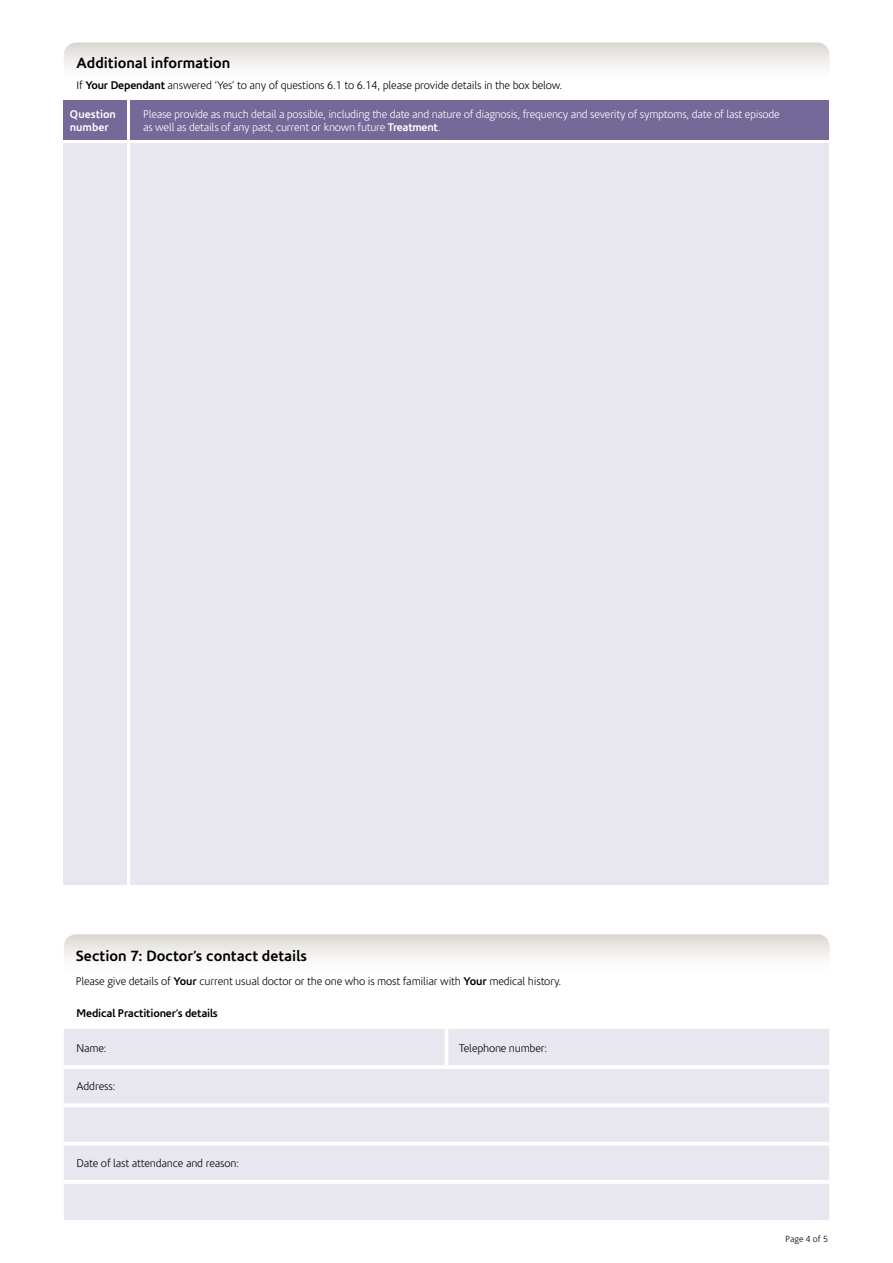
<style>
.page{position:relative;width:893px;height:1263px;background:#fff}
.page>*{position:absolute;margin:0;border:0;box-sizing:border-box;transform-origin:0 0}
.t1{font:700 15px "Corisande";color:#000}
.t2{font:300 11.25px "Corisande";letter-spacing:-.015em;color:#000}
.t3{font:300 11.25px/13.5px "Corisande";letter-spacing:-.02em;color:#fff}
.t4{font:700 11.25px "Corisande";letter-spacing:-.015em;color:#000}
.t5{font:700 11.25px/13.5px "Corisande";color:#fff}
.t6{font:300 9px "Corisande";color:#000}
.s1{font-weight:700}
</style>
<div class="page">
<div style="left:64px;top:43px;width:766px;height:42px;background:linear-gradient(to bottom,#e0dbd6,#fff);border-radius:13px"></div>
<div style="left:64px;top:100px;width:63px;height:40px;background:#756999"></div>
<div style="left:64px;top:143px;width:63px;height:741px;background:#e8e6ef"></div>
<div style="left:131px;top:143px;width:698px;height:741px;background:#e8e6ef"></div>
<div style="left:131px;top:100px;width:698px;height:40px;background:#756999"></div>
<div style="left:64px;top:934px;width:766px;height:43px;background:linear-gradient(to bottom,#dedad5,#fff);border-radius:13px"></div>
<div style="left:64px;top:1029px;width:765px;height:191px;background:#e8e6ef"></div>
<hr style="left:64px;top:1065px;width:765px;height:4px;background:#fff">
<hr style="left:64px;top:1103px;width:765px;height:4px;background:#fff">
<hr style="left:64px;top:1142px;width:765px;height:3px;background:#fff">
<hr style="left:64px;top:1180px;width:765px;height:4px;background:#fff">
<hr style="left:445px;top:1029px;width:3px;height:36px;background:#fff">
<h1 class="t1" style="left:77px;top:54px;width:155px">Additional information</h1>
<p class="t2" style="left:77px;top:79px;width:487px">If <span class="s1">Your Dependant</span> answered ‘Yes’ to any of questions 6.1 to 6.14, please provide details in the box below.</p>
<p class="t5" style="left:70px;top:107px;width:48px">Question number</p>
<p class="t3" style="left:143px;top:107px;width:638px">Please provide as much detail a possible, including the date and nature of diagnosis, frequency and severity of symptoms, date of last episode as well as details of any past, current or known future <span class="s1">Treatment</span>.</p>
<h1 class="t1" style="left:76px;top:948px;width:233px">Section 7: Doctor’s contact details</h1>
<p class="t2" style="left:76px;top:976px;width:487px">Please give details of <span class="s1">Your</span> current usual doctor or the one who is most familiar with <span class="s1">Your</span> medical history.</p>
<p class="t4" style="left:77px;top:1006px;width:143px">Medical Practitioner’s details</p>
<p class="t2" style="left:77px;top:1042px;width:31px">Name:</p>
<p class="t2" style="left:459px;top:1042px;width:89px">Telephone number:</p>
<p class="t2" style="left:77px;top:1080px;width:40px">Address:</p>
<p class="t2" style="left:77px;top:1157px;width:164px">Date of last attendance and reason:</p>
<p class="t6" style="left:785px;top:1234px;width:44px">Page 4 of 5</p>
</div>
